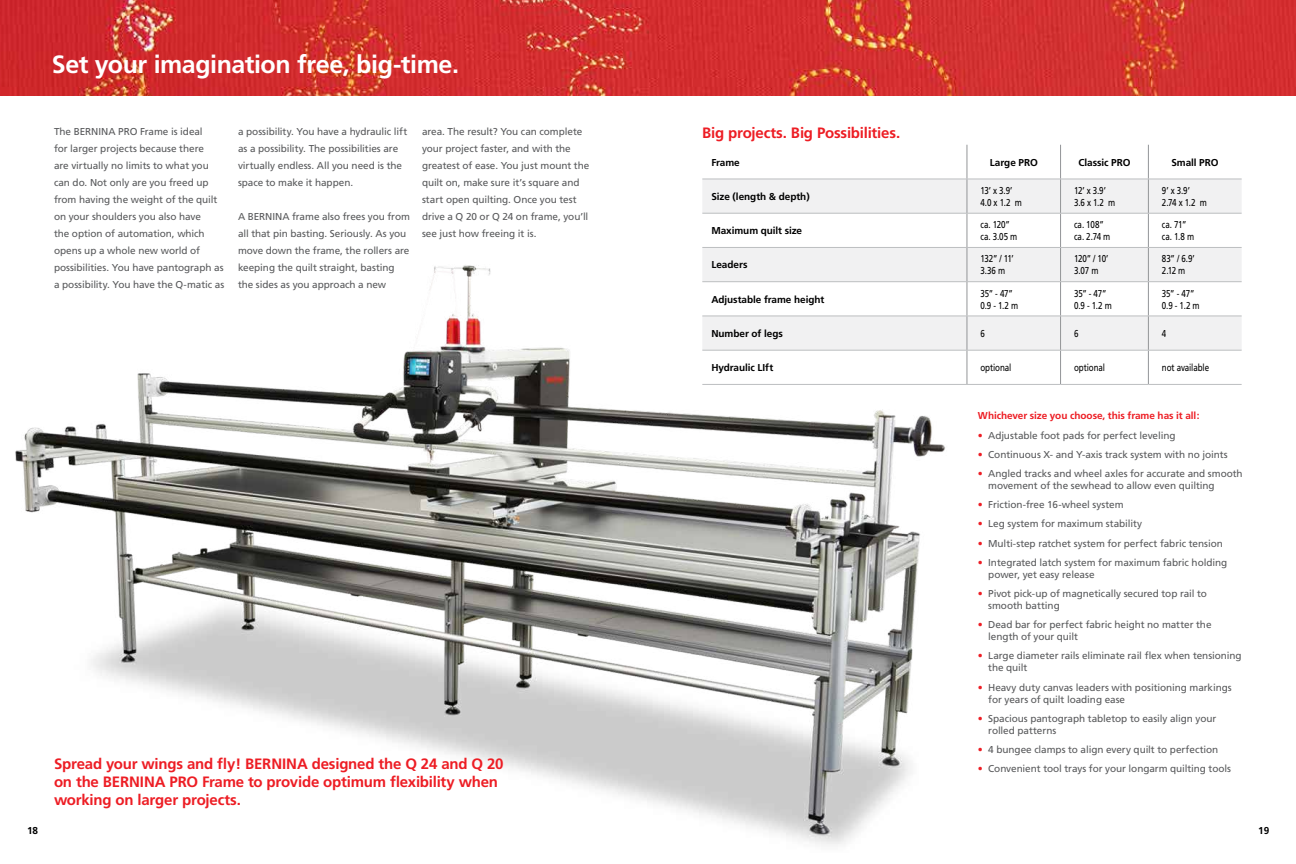
<style>
.page{position:relative;width:1296px;height:864px;background:#fff}
.page>*{position:absolute;margin:0;border:0;box-sizing:border-box;transform-origin:0 0}
.t1{font:700 25px "Frutiger";letter-spacing:-.02em;color:#fff}
.t2{font:700 15px/18px "Frutiger";letter-spacing:-.015em;color:#ed1d24}
.t3{font:10px/17px "Frutiger";letter-spacing:-.005em;color:#58595b}
.t4{font:10px/12px "Frutiger";letter-spacing:-.015em;color:#000;scale:.8 1}
.t5{font:700 10px "Frutiger";letter-spacing:-.005em;color:#000}
.t6{font:700 10px "Frutiger";letter-spacing:-.005em;color:#ed1d24}
.t7{font:700 10px "Frutiger";color:#000}
.s1{color:#ed1d24}
</style>
<div class="page">
<img style="left:0;top:0;width:1296px;height:95px">
<img style="left:15px;top:265px;width:930px;height:580px">
<svg style="left:702px;top:145px;width:446px;height:239px"></svg>
<svg style="left:968px;top:145px;width:274px;height:34px"></svg>
<svg style="left:702px;top:180px;width:540px;height:170px;fill:#f1f1f2"></svg>
<hr style="left:967px;top:179px;width:1px;height:34px;background:#939598">
<hr style="left:1060px;top:179px;width:1px;height:34px;background:#939598">
<hr style="left:1148px;top:179px;width:1px;height:34px;background:#939598">
<hr style="left:967px;top:213px;width:1px;height:34px;background:#939598">
<hr style="left:1060px;top:213px;width:1px;height:34px;background:#939598">
<hr style="left:1148px;top:213px;width:1px;height:34px;background:#939598">
<hr style="left:967px;top:248px;width:1px;height:33px;background:#939598">
<hr style="left:1060px;top:248px;width:1px;height:33px;background:#939598">
<hr style="left:1148px;top:248px;width:1px;height:33px;background:#939598">
<hr style="left:967px;top:282px;width:1px;height:34px;background:#939598">
<hr style="left:1060px;top:282px;width:1px;height:34px;background:#939598">
<hr style="left:1148px;top:282px;width:1px;height:34px;background:#939598">
<hr style="left:967px;top:316px;width:1px;height:34px;background:#939598">
<hr style="left:1060px;top:316px;width:1px;height:34px;background:#939598">
<hr style="left:1148px;top:316px;width:1px;height:34px;background:#939598">
<hr style="left:1060px;top:350px;width:1px;height:34px;background:#939598">
<hr style="left:1148px;top:350px;width:1px;height:34px;background:#939598">
<hr style="left:967px;top:145px;width:1px;height:34px;background:#939598">
<hr style="left:967px;top:350px;width:1px;height:34px;background:#939598">
<hr style="left:1060px;top:145px;width:1px;height:34px;background:#939598">
<hr style="left:1148px;top:145px;width:1px;height:34px;background:#939598">
<hr style="left:702px;top:179px;width:265px;height:1px;background:#bcbec0">
<hr style="left:967px;top:179px;width:94px;height:1px;background:#bcbec0">
<hr style="left:1061px;top:179px;width:87px;height:1px;background:#bcbec0">
<hr style="left:1148px;top:179px;width:94px;height:1px;background:#bcbec0">
<hr style="left:702px;top:213px;width:265px;height:1px;background:#bcbec0">
<hr style="left:967px;top:213px;width:94px;height:1px;background:#bcbec0">
<hr style="left:1061px;top:213px;width:87px;height:1px;background:#bcbec0">
<hr style="left:1148px;top:213px;width:94px;height:1px;background:#bcbec0">
<hr style="left:702px;top:247px;width:265px;height:1px;background:#bcbec0">
<hr style="left:967px;top:247px;width:94px;height:1px;background:#bcbec0">
<hr style="left:1061px;top:247px;width:87px;height:1px;background:#bcbec0">
<hr style="left:1148px;top:247px;width:94px;height:1px;background:#bcbec0">
<hr style="left:702px;top:281px;width:265px;height:1px;background:#bcbec0">
<hr style="left:967px;top:281px;width:94px;height:1px;background:#bcbec0">
<hr style="left:1061px;top:281px;width:87px;height:1px;background:#bcbec0">
<hr style="left:1148px;top:281px;width:94px;height:1px;background:#bcbec0">
<hr style="left:702px;top:316px;width:265px;height:1px;background:#bcbec0">
<hr style="left:967px;top:316px;width:94px;height:1px;background:#bcbec0">
<hr style="left:1061px;top:316px;width:87px;height:1px;background:#bcbec0">
<hr style="left:1148px;top:316px;width:94px;height:1px;background:#bcbec0">
<hr style="left:702px;top:350px;width:265px;height:1px;background:#bcbec0">
<hr style="left:967px;top:350px;width:94px;height:1px;background:#bcbec0">
<hr style="left:1061px;top:350px;width:87px;height:1px;background:#bcbec0">
<hr style="left:1148px;top:350px;width:94px;height:1px;background:#bcbec0">
<hr style="left:702px;top:384px;width:265px;height:1px;background:#bcbec0">
<hr style="left:967px;top:384px;width:94px;height:1px;background:#bcbec0">
<hr style="left:1061px;top:384px;width:87px;height:1px;background:#bcbec0">
<hr style="left:1148px;top:384px;width:94px;height:1px;background:#bcbec0">
<h1 class="t1" style="left:52px;top:50px;width:409px">Set your imagination free, big-time.</h1>
<p class="t3" style="left:54px;top:122px;width:172px">The BERNINA PRO Frame is ideal<br>for larger projects because there<br>are virtually no limits to what you can do. Not only are you freed up from having the weight of the quilt on your shoulders you also have<br>the option of automation, which opens up a whole new world of possibilities. You have pantograph as a possibility. You have the Q-matic as</p>
<p class="t3" style="left:238px;top:122px;width:171px">a possibility. You have a hydraulic lift as a possibility. The possibilities are virtually endless. All you need is the space to make it happen.</p>
<p class="t3" style="left:238px;top:207px;width:173px">A BERNINA frame also frees you from all that pin basting. Seriously. As you move down the frame, the rollers are keeping the quilt straight, basting the sides as you approach a new</p>
<p class="t3" style="left:422px;top:122px;width:169px">area. The result? You can complete your project faster, and with the greatest of ease. You just mount the quilt on, make sure it’s square and start open quilting. Once you test drive a Q 20 or Q 24 on frame, you’ll see just how freeing it is.</p>
<h2 class="t2" style="left:702px;top:124px;width:200px">Big projects. Big Possibilities.</h2>
<p class="t5" style="left:711px;top:156px;width:30px">Frame</p>
<p class="t5" style="left:990px;top:156px;width:50px">Large PRO</p>
<p class="t5" style="left:1078px;top:156px;width:54px">Classic PRO</p>
<p class="t5" style="left:1171px;top:156px;width:49px">Small PRO</p>
<p class="t5" style="left:711px;top:191px;width:100px">Size (length &amp; depth)</p>
<p class="t4" style="left:980px;top:184px;width:53px">13’ x 3.9’<br>4.0 x 1.2 m</p>
<p class="t4" style="left:1074px;top:184px;width:53px">12’ x 3.9’<br>3.6 x 1.2 m</p>
<p class="t4" style="left:1162px;top:184px;width:58px">9’ x 3.9’<br>2.74 x 1.2 m</p>
<p class="t5" style="left:711px;top:225px;width:92px">Maximum quilt size</p>
<p class="t4" style="left:980px;top:219px;width:48px">ca. 120” ca. 3.05 m</p>
<p class="t4" style="left:1074px;top:219px;width:47px">ca. 108” ca. 2.74 m</p>
<p class="t4" style="left:1162px;top:219px;width:42px">ca. 71” ca. 1.8 m</p>
<p class="t5" style="left:711px;top:259px;width:38px">Leaders</p>
<p class="t4" style="left:980px;top:253px;width:43px">132” / 11’<br>3.36 m</p>
<p class="t4" style="left:1074px;top:253px;width:44px">120” / 10’<br>3.07 m</p>
<p class="t4" style="left:1162px;top:253px;width:43px">83” / 6.9’<br>2.12 m</p>
<p class="t5" style="left:711px;top:293px;width:115px">Adjustable frame height</p>
<p class="t4" style="left:980px;top:287px;width:49px">35” - 47”<br>0.9 - 1.2 m</p>
<p class="t4" style="left:1074px;top:287px;width:49px">35” - 47”<br>0.9 - 1.2 m</p>
<p class="t4" style="left:1162px;top:287px;width:49px">35” - 47”<br>0.9 - 1.2 m</p>
<p class="t5" style="left:711px;top:328px;width:73px">Number of legs</p>
<p class="t4" style="left:980px;top:327px;width:7px">6</p>
<p class="t4" style="left:1074px;top:327px;width:7px">6</p>
<p class="t4" style="left:1162px;top:327px;width:7px">4</p>
<p class="t5" style="left:711px;top:362px;width:63px">Hydraulic LIft</p>
<p class="t4" style="left:980px;top:362px;width:40px">optional</p>
<p class="t4" style="left:1074px;top:362px;width:40px">optional</p>
<p class="t4" style="left:1162px;top:362px;width:61px">not available</p>
<p class="t6" style="left:978px;top:410px;width:223px">Whichever size you choose, this frame has it all:</p>
<p class="t3" style="left:978px;top:427px;width:199px"><span class="s1">•</span> Adjustable foot pads for perfect leveling</p>
<p class="t3" style="left:978px;top:446px;width:251px"><span class="s1">•</span> Continuous X- and Y-axis track system with no joints</p>
<p class="t3" style="left:988px;top:468px;width:256px;line-height:12px;text-indent:-10px"><span class="s1">•</span> Angled tracks and wheel axles for accurate and smooth movement of the sewhead to allow even quilting</p>
<p class="t3" style="left:978px;top:496px;width:147px"><span class="s1">•</span> Friction-free 16-wheel system</p>
<p class="t3" style="left:978px;top:515px;width:166px"><span class="s1">•</span> Leg system for maximum stability</p>
<p class="t3" style="left:978px;top:535px;width:246px"><span class="s1">•</span> Multi-step ratchet system for perfect fabric tension</p>
<p class="t3" style="left:988px;top:556px;width:241px;line-height:12px;text-indent:-10px"><span class="s1">•</span> Integrated latch system for maximum fabric holding power, yet easy release</p>
<p class="t3" style="left:988px;top:588px;width:220px;line-height:12px;text-indent:-10px"><span class="s1">•</span> Pivot pick-up of magnetically secured top rail to smooth batting</p>
<p class="t3" style="left:988px;top:619px;width:225px;line-height:12px;text-indent:-10px"><span class="s1">•</span> Dead bar for perfect fabric height no matter the length of your quilt</p>
<p class="t3" style="left:988px;top:650px;width:255px;line-height:12px;text-indent:-10px"><span class="s1">•</span> Large diameter rails eliminate rail flex when tensioning the quilt</p>
<p class="t3" style="left:988px;top:681px;width:245px;line-height:12px;text-indent:-10px"><span class="s1">•</span> Heavy duty canvas leaders with positioning markings for years of quilt loading ease</p>
<p class="t3" style="left:988px;top:712px;width:230px;line-height:12px;text-indent:-10px"><span class="s1">•</span> Spacious pantograph tabletop to easily align your rolled patterns</p>
<p class="t3" style="left:978px;top:741px;width:242px"><span class="s1">•</span> 4 bungee clamps to align every quilt to perfection</p>
<h2 class="t2" style="left:54px;top:755px;width:451px">Spread your wings and fly! BERNINA designed the Q 24 and Q 20</h2>
<p class="t3" style="left:978px;top:760px;width:255px"><span class="s1">•</span> Convenient tool trays for your longarm quilting tools</p>
<h2 class="t2" style="left:54px;top:773px;width:446px">on the BERNINA PRO Frame to provide optimum flexibility when working on larger projects.</h2>
<p class="t7" style="left:27px;top:824px;width:13px">18</p>
<p class="t7" style="left:1258px;top:824px;width:13px">19</p>
</div>
